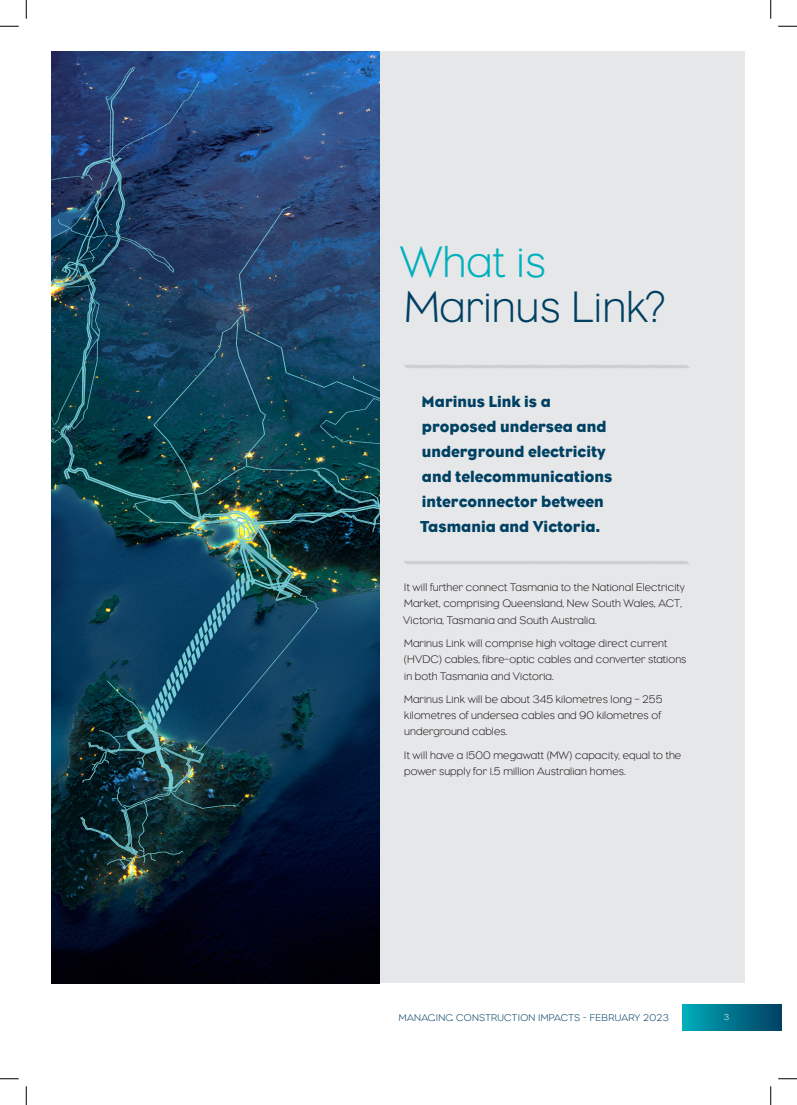
<style>
.page{position:relative;width:797px;height:1105px;background:#fff}
.page>*{position:absolute;margin:0;border:0;box-sizing:border-box;transform-origin:0 0}
.Heading_1_H1{font:300 45px/45px "Eagle";letter-spacing:.01em;color:#004163}
.Emphasis_medium_size{font:16.25px/25px "Eagle";color:#004163}
.t1{font:300 11.25px/16.2px "Eagle";letter-spacing:.01em;color:#231f20}
.t2{font:300 10px "Eagle";letter-spacing:.03em;color:#004163}
.t3{font:300 8.75px "Eagle";color:#fff}
.s1{color:#00b0bc}
</style>
<div class="page">
<div style="left:682px;top:1004px;width:99px;height:26px;background:linear-gradient(to right,#00adbb,#013f62)"></div>
<div style="left:52px;top:52px;width:693px;height:931px;background:#e6e7e9"></div>
<svg style="left:404px;top:365px;width:285px;height:3px"></svg>
<svg style="left:404px;top:561px;width:285px;height:4px"></svg>
<img style="left:52px;top:52px;width:327px;height:931px">
<svg style="left:0;top:25px;width:19px;height:2px"></svg>
<svg style="left:778px;top:25px;width:19px;height:2px"></svg>
<svg style="left:0;top:1078px;width:19px;height:1px"></svg>
<svg style="left:778px;top:1078px;width:19px;height:1px"></svg>
<svg style="left:25px;top:0;width:2px;height:19px"></svg>
<svg style="left:25px;top:1086px;width:2px;height:19px"></svg>
<svg style="left:770px;top:0;width:1px;height:19px"></svg>
<svg style="left:770px;top:1086px;width:1px;height:19px"></svg>
<p class="Heading_1_H1" style="left:400px;top:239px;width:266px"><span class="s1">What is<br></span>Marinus Link?</p>
<p class="Emphasis_medium_size" style="left:420px;top:389px;width:194px">Marinus Link is a proposed undersea and underground electricity and telecommunications interconnector between<br>Tasmania and Victoria.</p>
<p class="t1" style="left:403px;top:579px;width:283px">It will further connect Tasmania to the National Electricity<br>Market, comprising Queensland, New South Wales, ACT,<br>Victoria, Tasmania and South Australia.</p>
<p class="t1" style="left:404px;top:635px;width:284px">Marinus Link will comprise high voltage direct current (HVDC) cables, fibre-optic cables and converter stations in both Tasmania and Victoria.</p>
<p class="t1" style="left:404px;top:691px;width:259px">Marinus Link will be about 345 kilometres long – 255 kilometres of undersea cables and 90 kilometres of underground cables.</p>
<p class="t1" style="left:404px;top:747px;width:279px">It will have a 1500 megawatt (MW) capacity, equal to the power supply for 1.5 million Australian homes.</p>
<p class="t2" style="left:399px;top:1012px;width:16px">Managing</p>
<p class="t2" style="left:456px;top:1012px;width:16px">Construction</p>
<p class="t2" style="left:538px;top:1012px;width:11px">Impacts</p>
<p class="t2" style="left:583px;top:1012px;width:33px">- Februar</p>
<p class="t2" style="left:634px;top:1012px;width:36px">y 2023</p>
<p class="t3" style="left:723px;top:1012px;width:7px">3</p>
</div>
